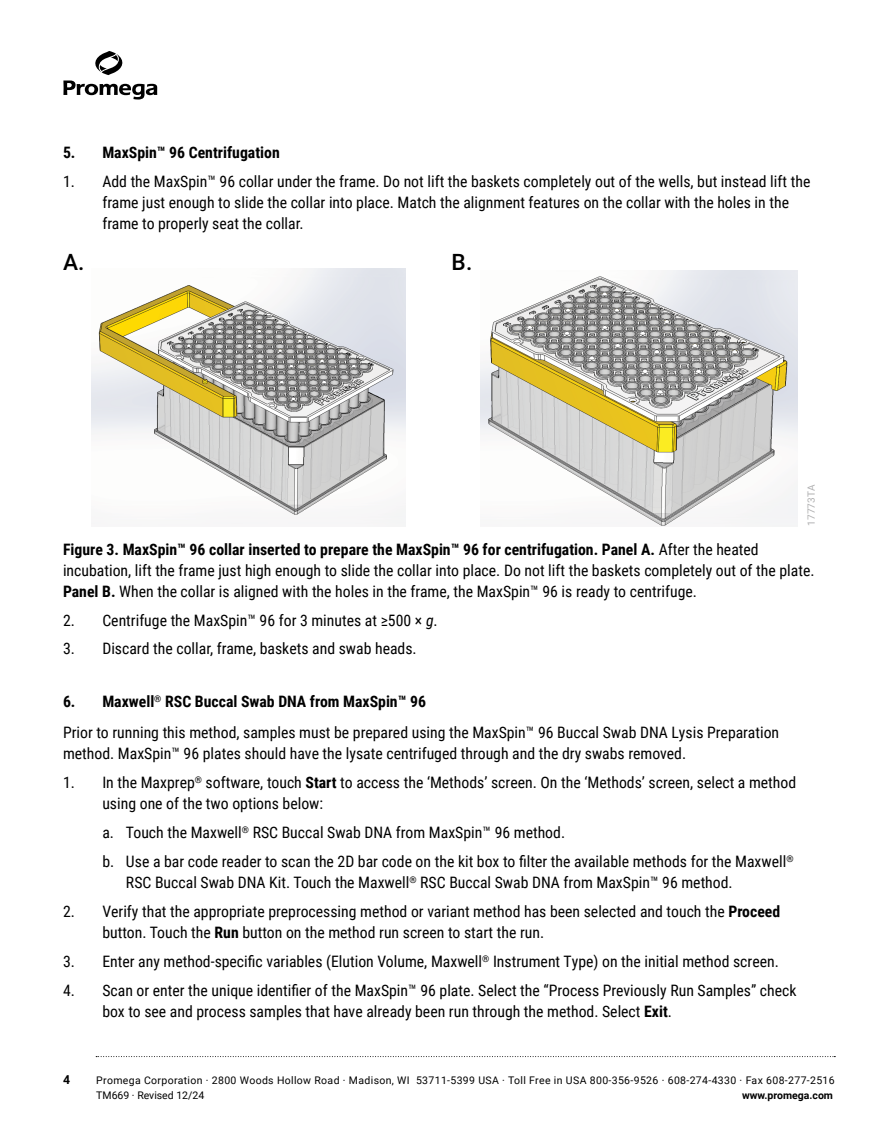
<style>
.page{position:relative;width:882px;height:1134px;background:#fff}
.page>*{position:absolute;margin:0;border:0;box-sizing:border-box;transform-origin:0 0}
.t1{font:500 22.57px "Roboto";color:#000}
.t2{font:15.75px/21px "Roboto Condensed";color:#000}
.t3{font:700 15.75px "Roboto Condensed";color:#000}
.t4{font:700 12.25px "Roboto";color:#000}
.t5{font:10.5px/14.9px "Roboto";letter-spacing:.035em;color:#000}
.t6{font:700 10.5px "Roboto";color:#000}
.t7{font:9.97px "Roboto";letter-spacing:.01em;color:#b0b0b1}
.s1{font-weight:700}
.s2{font-style:italic}
</style>
<div class="page">
<svg style="left:95px;top:51px;width:28px;height:24px"></svg>
<svg style="left:63px;top:81px;width:94px;height:19px"></svg>
<svg style="left:96px;top:1056px;width:739px;height:1px"></svg>
<img style="left:91px;top:269px;width:314px;height:257px">
<img style="left:480px;top:270px;width:317px;height:256px">
<p class="t3" style="left:63px;top:142px;width:218px">5. MaxSpin™ 96 Centrifugation</p>
<p class="t2" style="left:102px;top:170px;width:710px;text-indent:-39px">1. Add the MaxSpin™ 96 collar under the frame. Do not lift the baskets completely out of the wells, but instead lift the frame just enough to slide the collar into place. Match the alignment features on the collar with the holes in the frame to properly seat the collar.</p>
<h1 class="t1" style="left:63px;top:249px;width:23px">A.</h1>
<h1 class="t1" style="left:452px;top:249px;width:22px">B.</h1>
<p class="t7" style="left:805px;top:526px;width:43px;rotate:-90deg">17773TA</p>
<p class="t2" style="left:63px;top:538px;width:753px"><span class="s1">Figure 3. MaxSpin™ 96 collar inserted to prepare the MaxSpin™ 96 for centrifugation. Panel A.</span> After the heated incubation, lift the frame just high enough to slide the collar into place. Do not lift the baskets completely out of the plate.<br><span class="s1">Panel B.</span> When the collar is aligned with the holes in the frame, the MaxSpin™ 96 is ready to centrifuge.</p>
<p class="t2" style="left:63px;top:609px;width:376px">2. Centrifuge the MaxSpin™ 96 for 3 minutes at ≥500 × <span class="s2">g</span>.</p>
<p class="t2" style="left:63px;top:638px;width:355px">3. Discard the collar, frame, baskets and swab heads.</p>
<p class="t2" style="left:63px;top:685px;width:718px;line-height:31.5px"><span class="s1">6. Maxwell</span><sup>®</sup> <span class="s1">RSC Buccal Swab DNA from MaxSpin™ 96<br></span>Prior to running this method, samples must be prepared using the MaxSpin™ 96 Buccal Swab DNA Lysis Preparation</p>
<p class="t2" style="left:63px;top:743px;width:625px">method. MaxSpin™ 96 plates should have the lysate centrifuged through and the dry swabs removed.</p>
<p class="t2" style="left:102px;top:772px;width:695px;text-indent:-39px">1. In the Maxprep<sup>®</sup> software, touch <span class="s1">Start</span> to access the ‘Methods’ screen. On the ‘Methods’ screen, select a method using one of the two options below:</p>
<p class="t2" style="left:102px;top:818px;width:693px;line-height:28.9px">a. Touch the Maxwell<sup>®</sup> RSC Buccal Swab DNA from MaxSpin™ 96 method.<br>b. Use a bar code reader to scan the 2D bar code on the kit box to filter the available methods for the Maxwell<sup>®</sup></p>
<p class="t2" style="left:126px;top:871px;width:608px">RSC Buccal Swab DNA Kit. Touch the Maxwell<sup>®</sup> RSC Buccal Swab DNA from MaxSpin™ 96 method.</p>
<p class="t2" style="left:102px;top:900px;width:679px;text-indent:-39px">2. Verify that the appropriate preprocessing method or variant method has been selected and touch the <span class="s1">Proceed </span>button. Touch the <span class="s1">Run</span> button on the method run screen to start the run.</p>
<p class="t2" style="left:63px;top:950px;width:717px">3. Enter any method-specific variables (Elution Volume, Maxwell<sup>®</sup> Instrument Type) on the initial method screen.</p>
<p class="t2" style="left:102px;top:979px;width:696px;text-indent:-39px">4. Scan or enter the unique identifier of the MaxSpin™ 96 plate. Select the “Process Previously Run Samples” check box to see and process samples that have already been run through the method. Select <span class="s1">Exit</span>.</p>
<p class="t4" style="left:63px;top:1071px;width:9px">4</p>
<p class="t5" style="left:96px;top:1072px;width:740px">Promega Corporation · 2800 Woods Hollow Road · Madison, WI 53711-5399 USA · Toll Free in USA 800-356-9526 · 608-274-4330 · Fax 608-277-2516<br>TM669 · Revised 12/24</p>
<p class="t6" style="left:742px;top:1088px;width:93px">www.promega.com</p>
</div>
